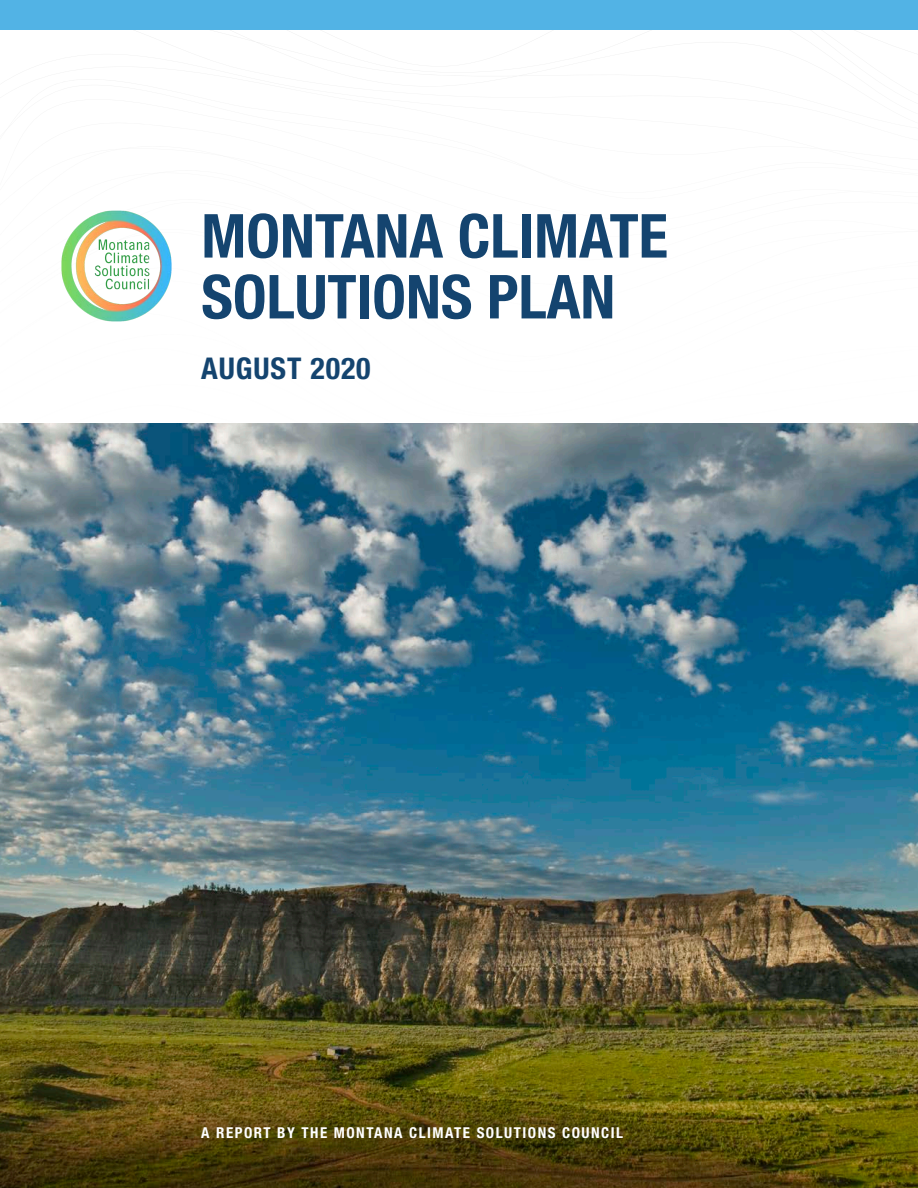
<style>
.page{position:relative;width:918px;height:1188px;background:#fff}
.page>*{position:absolute;margin:0;border:0;box-sizing:border-box;transform-origin:0 0}
.USCA-MT_H1{font:700 condensed 60.75px/60.9px "Helvetica Neue LT Std";color:#14446f}
.USCA-MT_H1-2{font:700 condensed 30px "Helvetica Neue LT Std";letter-spacing:.03em;color:#14446f}
.USCA-MT_H1-3{font:700 condensed 15px "Helvetica Neue LT Std";letter-spacing:.1em;color:#fff}
</style>
<div class="page">
<div style="left:0;top:0;width:918px;height:30px;background:#52b3e5"></div>
<img style="left:0;top:423px;width:918px;height:765px">
<img style="left:61px;top:210px;width:111px;height:112px">
<p class="USCA-MT_H1" style="left:201px;top:205px;width:468px">MONTANA CLIMATE<br>SOLUTIONS PLAN</p>
<p class="USCA-MT_H1-2" style="left:201px;top:351px;width:171px">AUGUST 2020</p>
<p class="USCA-MT_H1-3" style="left:201px;top:1123px;width:423px">A REPORT BY THE MONTANA CLIMATE SOLUTIONS COUNCIL</p>
</div>
